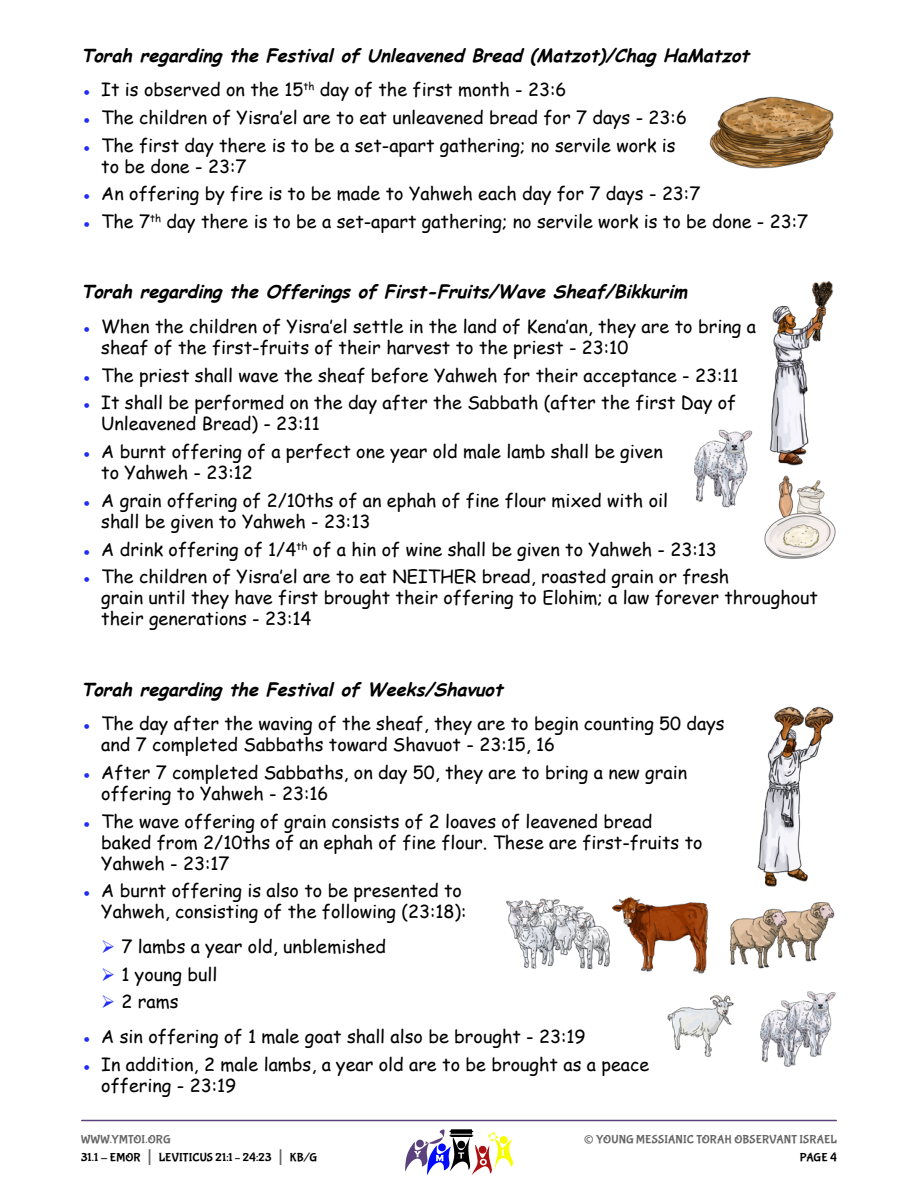
<style>
.page{position:relative;width:918px;height:1188px;background:#fff}
.page>*{position:absolute;margin:0;border:0;box-sizing:border-box;transform-origin:0 0}
.t1{font:27px "Bubblegum Sans";color:#666}
.t2{font:18px/21px "Comic Sans MS";color:#000}
.Body_Text{font:italic 700 18px "Comic Sans MS";color:#000}
.t3{font:12px/18px "Bubblegum Sans";letter-spacing:.015em;color:#000}
.t4{font:12px "Bubblegum Sans";letter-spacing:.01em;color:#666}
.s1{color:#222cf9}
.s2{color:#666}
.s3{font-size:21px;color:#666}
</style>
<div class="page">
<hr style="left:82px;top:1120px;width:754px;height:1px;background:#59417c">
<svg style="left:405px;top:1129px;width:108px;height:46px"></svg>
<img style="left:709px;top:96px;width:125px;height:73px">
<img style="left:769px;top:281px;width:55px;height:185px">
<img style="left:694px;top:429px;width:27px;height:73px">
<img style="left:764px;top:475px;width:72px;height:84px">
<img style="left:506px;top:898px;width:45px;height:71px">
<img style="left:612px;top:897px;width:84px;height:75px">
<img style="left:729px;top:906px;width:83px;height:63px">
<img style="left:667px;top:995px;width:49px;height:57px">
<img style="left:760px;top:1000px;width:22px;height:63px">
<img style="left:784px;top:991px;width:24px;height:63px">
<img style="left:757px;top:706px;width:77px;height:181px">
<p class="Body_Text" style="left:81px;top:42px;width:675px">Torah regarding the Festival of Unleavened Bread (Matzot)/Chag HaMatzot</p>
<p class="t2" style="left:81px;top:79px;width:487px"><span class="s1">●</span> It is observed on the 15<sup>th</sup> day of the first month - 23:6</p>
<p class="t2" style="left:81px;top:106px;width:607px"><span class="s1">●</span> The children of Yisra’el are to eat unleavened bread for 7 days - 23:6</p>
<p class="t2" style="left:101px;top:134px;width:576px;text-indent:-20px"><span class="s1">●</span> The first day there is to be a set-apart gathering; no servile work is to be done - 23:7</p>
<p class="t2" style="left:81px;top:183px;width:621px"><span class="s1">●</span> An offering by fire is to be made to Yahweh each day for 7 days - 23:7</p>
<p class="t2" style="left:81px;top:211px;width:729px"><span class="s1">●</span> The 7<sup>th</sup> day there is to be a set-apart gathering; no servile work is to be done - 23:7</p>
<p class="Body_Text" style="left:81px;top:279px;width:613px">Torah regarding the Offerings of First-Fruits/Wave Sheaf/Bikkurim</p>
<p class="t2" style="left:101px;top:315px;width:656px;text-indent:-20px"><span class="s1">●</span> When the children of Yisra’el settle in the land of Kena’an, they are to bring a sheaf of the first-fruits of their harvest to the priest - 23:10</p>
<p class="t2" style="left:81px;top:364px;width:659px"><span class="s1">●</span> The priest shall wave the sheaf before Yahweh for their acceptance - 23:11</p>
<p class="t2" style="left:101px;top:392px;width:637px;text-indent:-20px"><span class="s1">●</span> It shall be performed on the day after the Sabbath (after the first Day of<br>Unleavened Bread) - 23:11</p>
<p class="t2" style="left:101px;top:440px;width:563px;text-indent:-20px"><span class="s1">●</span> A burnt offering of a perfect one year old male lamb shall be given to Yahweh - 23:12</p>
<p class="t2" style="left:101px;top:489px;width:568px;text-indent:-20px"><span class="s1">●</span> A grain offering of 2/10ths of an ephah of fine flour mixed with oil shall be given to Yahweh - 23:13</p>
<p class="t2" style="left:81px;top:538px;width:637px"><span class="s1">●</span> A drink offering of 1/4<sup>th</sup> of a hin of wine shall be given to Yahweh - 23:13</p>
<p class="t2" style="left:101px;top:566px;width:718px;text-indent:-20px"><span class="s1">●</span> The children of Yisra’el are to eat NEITHER bread, roasted grain or fresh<br>grain until they have first brought their offering to Elohim; a law forever throughout their generations - 23:14</p>
<p class="Body_Text" style="left:81px;top:676px;width:429px">Torah regarding the Festival of Weeks/Shavuot</p>
<p class="t2" style="left:101px;top:712px;width:625px;text-indent:-20px"><span class="s1">●</span> The day after the waving of the sheaf, they are to begin counting 50 days and 7 completed Sabbaths toward Shavuot - 23:15, 16</p>
<p class="t2" style="left:101px;top:761px;width:587px;text-indent:-20px"><span class="s1">●</span> After 7 completed Sabbaths, on day 50, they are to bring a new grain offering to Yahweh - 23:16</p>
<p class="t2" style="left:101px;top:810px;width:603px;text-indent:-20px"><span class="s1">●</span> The wave offering of grain consists of 2 loaves of leavened bread baked from 2/10ths of an ephah of fine flour. These are first-fruits to<br>Yahweh - 23:17</p>
<p class="t2" style="left:81px;top:880px;width:387px;text-align:right"><span class="s1">●</span> A burnt offering is also to be presented to<br>Yahweh, consisting of the following (23:18):</p>
<p class="t2" style="left:122px;top:935px;width:266px">7 lambs a year old, unblemished</p>
<p class="t2" style="left:122px;top:963px;width:97px">1 young bull</p>
<p class="t2" style="left:122px;top:991px;width:58px">2 rams</p>
<p class="t2" style="left:81px;top:1025px;width:506px"><span class="s1">●</span> A sin offering of 1 male goat shall also be brought - 23:19</p>
<p class="t2" style="left:101px;top:1053px;width:549px;text-indent:-20px"><span class="s1">●</span> In addition, 2 male lambs, a year old are to be brought as a peace offering - 23:19</p>
<p class="t3" style="left:81px;top:1131px;width:238px"><span class="s2">WWW.YMTOI.ORG<br></span>31.1 - EMOR <span class="s3">|</span> LEVITICUS 21:1 – 24:23 <span class="s3">|</span> KB/G</p>
<h1 class="t1" style="left:584px;top:1124px;width:12px">©</h1>
<p class="t4" style="left:596px;top:1133px;width:242px">YOUNG MESSIANIC TORAH OBSERVANT ISRAEL</p>
<p class="t3" style="left:800px;top:1149px;width:39px">PAGE 4</p>
</div>
